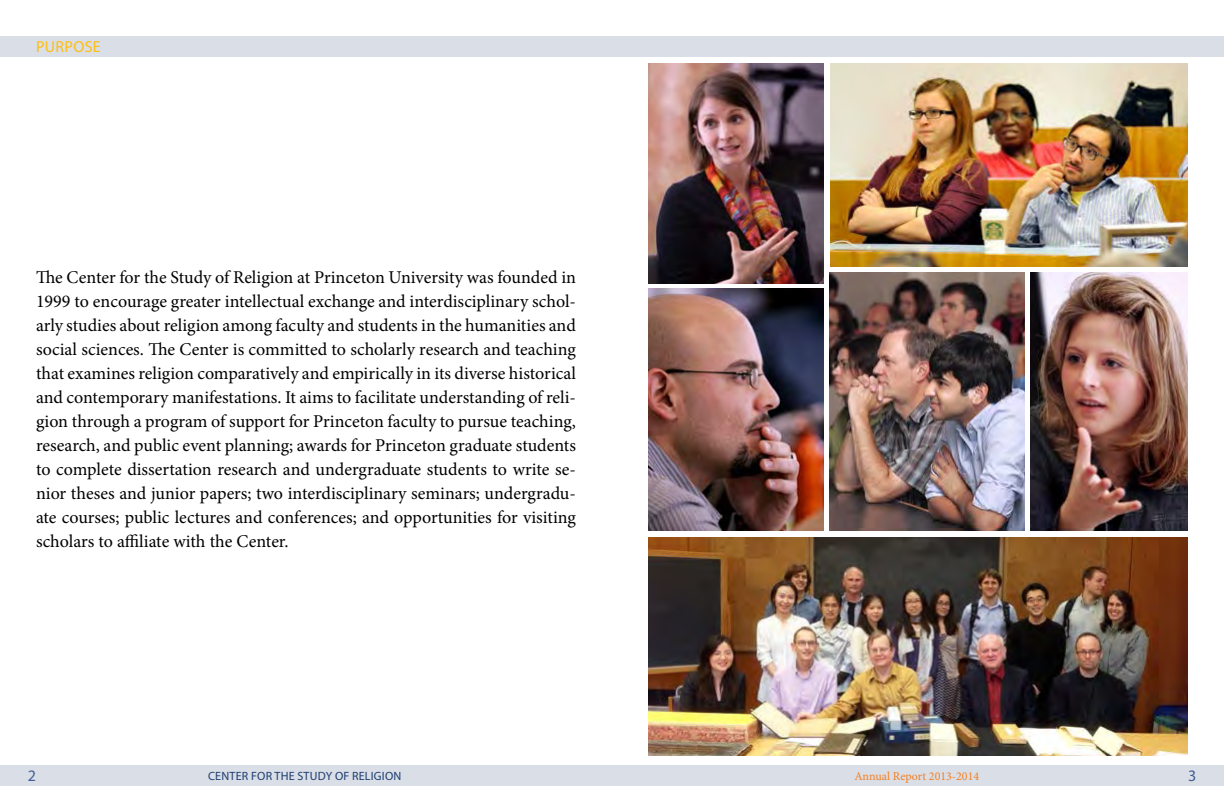
<style>
.page{position:relative;width:1224px;height:792px;background:#fff}
.page>*{position:absolute;margin:0;border:0;box-sizing:border-box;transform-origin:0 0}
.Body_Big{font:18px/24px "Minion Pro";color:#000;text-align:justify}
.Running_Header{font:16px "Myriad Pro";letter-spacing:.02em;color:#febf10}
.Page_Number_Footer{font:16px "Myriad Pro";color:#415e96}
.t1{font:12px "Myriad Pro";letter-spacing:.02em;color:#1d3e72}
.t2{font:12px "Minion Pro";color:#f57f20}
</style>
<div class="page">
<img style="left:1031px;top:272px;width:157px;height:259px">
<img style="left:648px;top:63px;width:175px;height:220px">
<img style="left:830px;top:63px;width:358px;height:203px">
<img style="left:829px;top:272px;width:195px;height:259px">
<img style="left:648px;top:537px;width:540px;height:219px">
<img style="left:649px;top:289px;width:174px;height:242px">
<div style="left:0;top:765px;width:1224px;height:21px;background:#dadee6"></div>
<div style="left:0;top:36px;width:1224px;height:21px;background:#dadee6"></div>
<p class="Running_Header" style="left:36px;top:37px;width:66px">PURPOSE</p>
<p class="Body_Big" style="left:36px;top:265px;width:542px">The Center for the Study of Religion at Princeton University was founded in 1999 to encourage greater intellectual exchange and interdisciplinary schol&shy;arly studies about religion among faculty and students in the humanities and social sciences. The Center is committed to scholarly research and teaching that examines religion comparatively and empirically in its diverse historical and contemporary manifestations. It aims to facilitate understanding of reli&shy;gion through a program of support for Princeton faculty to pursue teaching, research, and public event planning; awards for Princeton graduate students to complete dissertation research and undergraduate students to write se&shy;nior theses and junior papers; two interdisciplinary seminars; undergradu&shy;ate courses; public lectures and conferences; and opportunities for visiting scholars to affiliate with the Center.</p>
<p class="Page_Number_Footer" style="left:28px;top:766px;width:10px">2</p>
<p class="t1" style="left:208px;top:769px;width:195px">CENTER FOR THE STUDY OF RELIGION</p>
<p class="t2" style="left:854px;top:768px;width:126px">Annual Report 2013-2014</p>
<p class="Page_Number_Footer" style="left:1188px;top:766px;width:10px">3</p>
</div>
